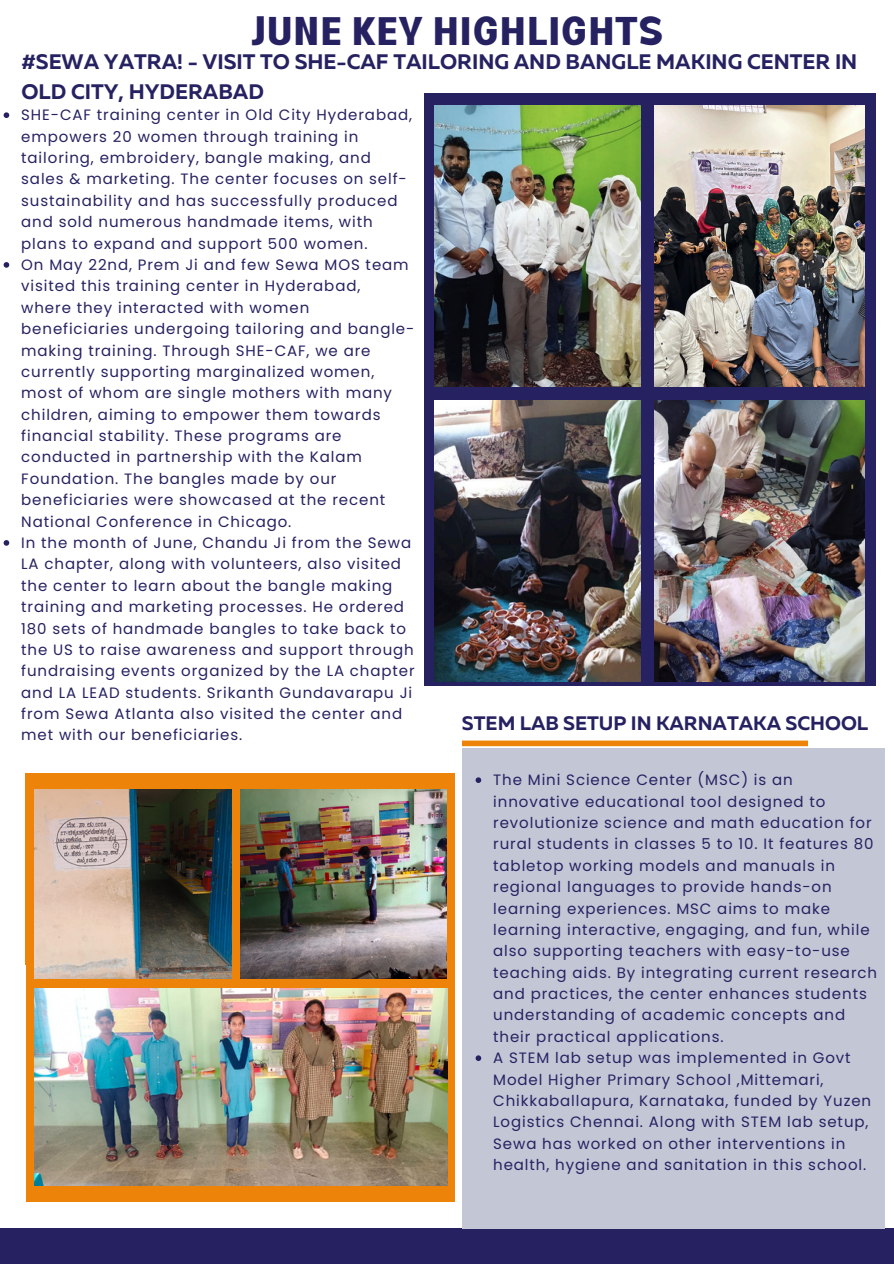
<style>
.page{position:relative;width:894px;height:1264px;background:#fff}
.page>*{position:absolute;margin:0;border:0;box-sizing:border-box;transform-origin:0 0}
.t1{font:700 39.75px "Lazord";letter-spacing:.01em;color:#262262}
.t2{font:700 21px/29.2px "Muller";color:#262262}
.t3{font:700 19.5px "Muller";color:#262262}
.t4{font:15px/21.5px "Poppins";letter-spacing:.06em;color:#262262}
</style>
<div class="page">
<svg style="left:4px;top:112px;width:5px;height:6px"></svg>
<svg style="left:4px;top:262px;width:5px;height:6px"></svg>
<svg style="left:4px;top:540px;width:5px;height:5px"></svg>
<div style="left:424px;top:93px;width:451px;height:592px;background:#262262"></div>
<div style="left:0;top:1228px;width:893px;height:35px;background:#262262"></div>
<div style="left:461px;top:748px;width:423px;height:480px;background:#c3c6d5"></div>
<div style="left:26px;top:773px;width:428px;height:191px;background:#ed8409"></div>
<img style="left:435px;top:106px;width:205px;height:280px">
<div style="left:462px;top:740px;width:345px;height:6px;background:#ed8409"></div>
<div style="left:26px;top:962px;width:428px;height:239px;background:#ed8409"></div>
<img style="left:34px;top:988px;width:413px;height:197px">
<svg style="left:475px;top:777px;width:6px;height:6px"></svg>
<svg style="left:475px;top:1055px;width:6px;height:5px"></svg>
<img style="left:34px;top:789px;width:197px;height:189px">
<img style="left:240px;top:789px;width:206px;height:189px">
<img style="left:654px;top:106px;width:209px;height:280px">
<img style="left:435px;top:401px;width:205px;height:280px">
<img style="left:654px;top:401px;width:209px;height:280px">
<p class="t1" style="left:251px;top:16px;width:414px">JUNE KEY HIGHLIGHTS</p>
<p class="t2" style="left:21px;top:49px;width:837px">#SEWA YATRA! - VISIT TO SHE-CAF TAILORING AND BANGLE MAKING CENTER IN<br>OLD CITY, HYDERABAD</p>
<h1 class="t4" style="left:21px;top:104px;width:392px">SHE-CAF training center in Old City Hyderabad, empowers 20 women through training in tailoring, embroidery, bangle making, and sales &amp; marketing. The center focuses on self&shy;sustainability and has successfully produced and sold numerous handmade items, with plans to expand and support 500 women.</h1>
<h2 class="t4" style="left:21px;top:254px;width:394px">On May 22nd, Prem Ji and few Sewa MOS team visited this training center in Hyderabad,<br>where they interacted with women beneficiaries undergoing tailoring and bangle&shy;making training. Through SHE-CAF, we are currently supporting marginalized women, most of whom are single mothers with many children, aiming to empower them towards financial stability. These programs are conducted in partnership with the Kalam Foundation. The bangles made by our beneficiaries were showcased at the recent National Conference in Chicago.</h2>
<p class="t4" style="left:21px;top:532px;width:395px">In the month of June, Chandu Ji from the Sewa LA chapter, along with volunteers, also visited the center to learn about the bangle making training and marketing processes. He ordered 180 sets of handmade bangles to take back to the US to raise awareness and support through fundraising events organized by the LA chapter and LA LEAD students. Srikanth Gundavarapu Ji from Sewa Atlanta also visited the center and met with our beneficiaries.</p>
<p class="t3" style="left:462px;top:715px;width:407px">STEM LAB SETUP IN KARNATAKA SCHOOL</p>
<p class="t4" style="left:493px;top:769px;width:385px">The Mini Science Center (MSC) is an innovative educational tool designed to revolutionize science and math education for rural students in classes 5 to 10. It features 80 tabletop working models and manuals in regional languages to provide hands-on learning experiences. MSC aims to make learning interactive, engaging, and fun, while also supporting teachers with easy-to-use teaching aids. By integrating current research and practices, the center enhances students understanding of academic concepts and their practical applications.</p>
<h2 class="t4" style="left:493px;top:1047px;width:379px">A STEM lab setup was implemented in Govt Model Higher Primary School ,Mittemari, Chikkaballapura, Karnataka, funded by Yuzen Logistics Chennai. Along with STEM lab setup, Sewa has worked on other interventions in health, hygiene and sanitation in this school.</h2>
</div>
